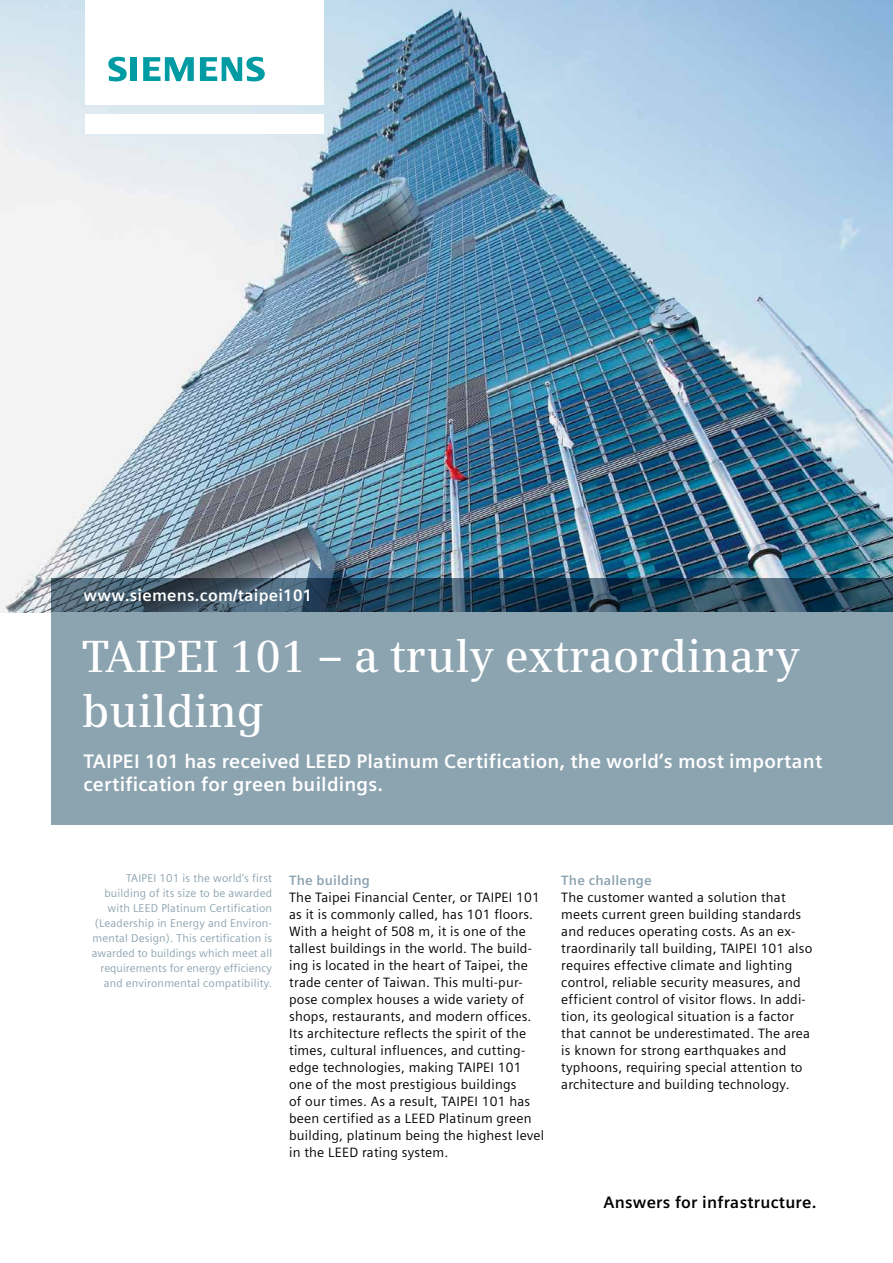
<style>
.page{position:relative;width:893px;height:1263px;background:#fff}
.page>*{position:absolute;margin:0;border:0;box-sizing:border-box;transform-origin:0 0}
.t1{font:600 45px/55.2px "Siemens Serif";color:#fff}
.t2{font:700 19.5px/23.4px "Siemens Sans";letter-spacing:.01em;color:#fff}
.t3{font:700 16.5px "Siemens Sans";letter-spacing:.015em;color:#fff}
.t4{font:700 16.5px "Siemens Sans";letter-spacing:.015em;color:#000}
.t5{font:13.5px/17px "Siemens Sans";letter-spacing:.015em;color:#000}
.t6{font:700 13.5px "Siemens Sans";letter-spacing:.015em;color:#8ca3b0}
.t7{font:11.25px/14.9px "Siemens Sans";letter-spacing:.015em;color:#8ca3b0;text-align:right}
</style>
<div class="page">
<img style="left:0;top:0;width:893px;height:612px">
<div style="left:85px;top:114px;width:238px;height:19px;background:#fff"></div>
<div style="left:85px;top:0;width:238px;height:105px;background:#fff"></div>
<svg style="left:108px;top:57px;width:19px;height:24px"></svg>
<div style="left:130px;top:57px;width:7px;height:24px;background:#009ba3"></div>
<svg style="left:143px;top:57px;width:51px;height:24px"></svg>
<svg style="left:200px;top:57px;width:65px;height:24px"></svg>
<svg style="left:51px;top:578px;width:842px;height:34px;background:#2b485c"></svg>
<div style="left:51px;top:612px;width:842px;height:213px;background:#8ca3b0"></div>
<p class="t3" style="left:84px;top:586px;width:230px">www.siemens.com/taipei101</p>
<h1 class="t1" style="left:82px;top:628px;width:719px">TAIPEI 101 – a truly extraordinary building</h1>
<h2 class="t2" style="left:83px;top:749px;width:740px">TAIPEI 101 has received LEED Platinum Certification, the world’s most important certification for green buildings.</h2>
<p class="t7" style="left:92px;top:871px;width:182px">TAIPEI 101 is the world’s first building of its size to be awarded with LEED Platinum Certification (Leadership in Energy and Environ&shy;mental Design). This certification is awarded to buildings which meet all requirements for energy efficiency and environmental compatibility.</p>
<p class="t6" style="left:561px;top:872px;width:92px">The challenge</p>
<p class="t6" style="left:289px;top:872px;width:82px">The building</p>
<p class="t5" style="left:289px;top:888px;width:257px">The Taipei Financial Center, or TAIPEI 101 as it is commonly called, has 101 floors.<br>With a height of 508 m, it is one of the tallest buildings in the world. The build&shy;ing is located in the heart of Taipei, the trade center of Taiwan. This multi-pur&shy;pose complex houses a wide variety of shops, restaurants, and modern offices.<br>Its architecture reflects the spirit of the times, cultural influences, and cutting&shy;edge technologies, making TAIPEI 101 one of the most prestigious buildings<br>of our times. As a result, TAIPEI 101 has been certified as a LEED Platinum green building, platinum being the highest level in the LEED rating system.</p>
<p class="t5" style="left:561px;top:888px;width:253px">The customer wanted a solution that meets current green building standards and reduces operating costs. As an ex&shy;traordinarily tall building, TAIPEI 101 also requires effective climate and lighting control, reliable security measures, and efficient control of visitor flows. In addi&shy;tion, its geological situation is a factor that cannot be underestimated. The area is known for strong earthquakes and typhoons, requiring special attention to architecture and building technology.</p>
<p class="t4" style="left:603px;top:1192px;width:214px">Answers for infrastructure.</p>
</div>
